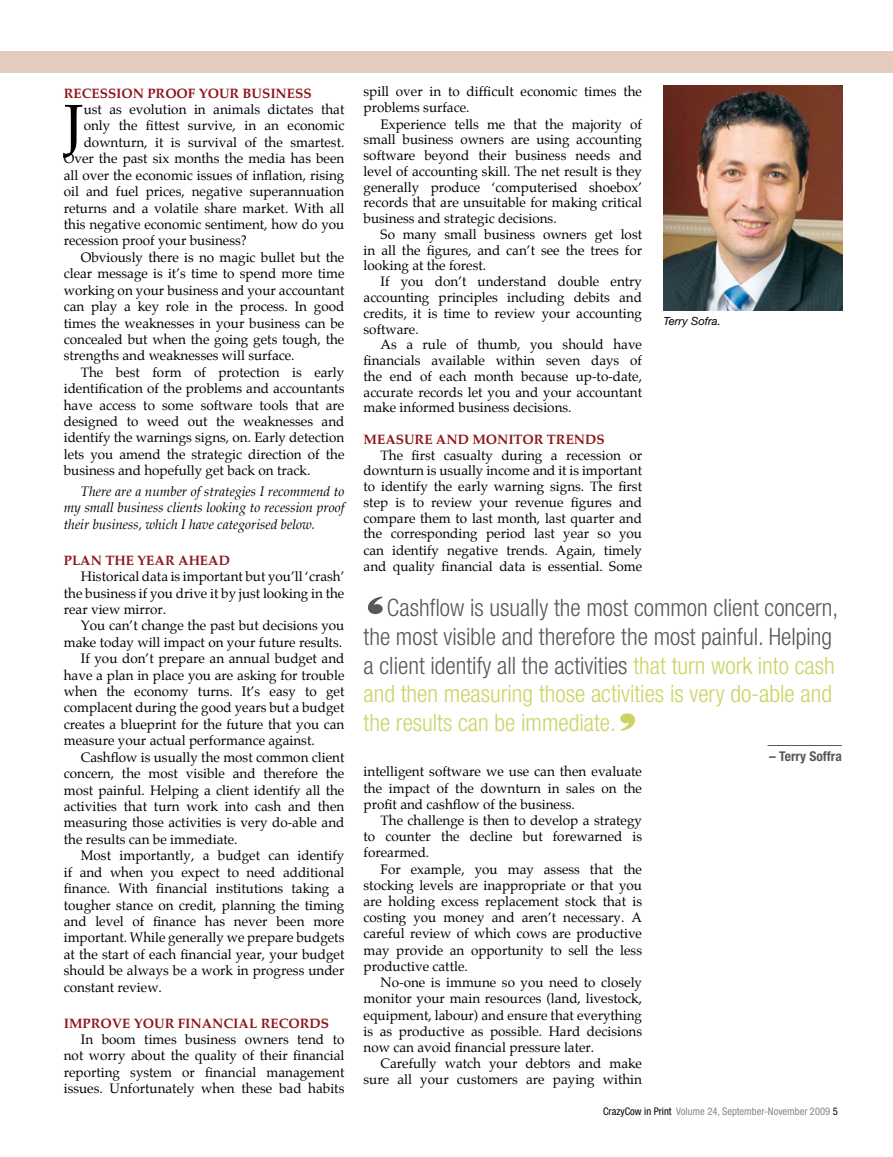
<style>
.page{position:relative;width:893px;height:1157px;background:#fff}
.page>*{position:absolute;margin:0;border:0;box-sizing:border-box;transform-origin:0 0}
.t1{font:60px "Palatino";color:#000}
.t2{font:54px "Latin Wide";color:#58585a}
.t3{font:54px "Latin Wide";color:#cbd463}
.t4{font:300 condensed 24px/28.8px "Helvetica Neue";color:#58585a}
.t5{font:13.5px/15.8px "Palatino";color:#000;text-align:justify}
.t6{font:italic 13.5px/16.4px "Palatino";color:#000;text-align:justify}
.t7{font:700 13.5px "Palatino";color:#8d161b}
.t8{font:700 condensed 13.5px "Helvetica Neue";color:#58585a}
.t9{font:italic 11.25px "Helvetica Neue";color:#000}
.t10{font:condensed 10.5px "Helvetica Neue";color:#87888a}
.s1{color:#cbd463}
.s2{color:#000}
</style>
<div class="page">
<div style="left:0;top:51px;width:893px;height:21px;background:#e5ccc0"></div>
<img style="left:663px;top:85px;width:179px;height:225px">
<hr style="left:767px;top:745px;width:75px;height:1px;background:#58585a">
<p class="t7" style="left:64px;top:85px;width:249px">RECESSION PROOF YOUR BUSINESS</p>
<h1 class="t1" style="left:64px;top:91px;width:21px">J</h1>
<p class="t5" style="left:84px;top:102px;width:262px">ust as evolution in animals dictates that</p>
<p class="t5" style="left:84px;top:118px;width:262px">only the fittest survive, in an economic</p>
<p class="t5" style="left:84px;top:135px;width:262px">downturn, it is survival of the smartest.</p>
<p class="t5" style="left:64px;top:151px;width:282px">Over the past six months the media has been</p>
<p class="t5" style="left:64px;top:167px;width:282px">all over the economic issues of inflation, rising</p>
<p class="t5" style="left:64px;top:184px;width:282px">oil and fuel prices, negative superannuation</p>
<p class="t5" style="left:64px;top:200px;width:282px">returns and a volatile share market. With all</p>
<p class="t5" style="left:64px;top:217px;width:282px">this negative economic sentiment, how do you</p>
<p class="t5" style="left:64px;top:233px;width:185px">recession proof your business?</p>
<p class="t5" style="left:81px;top:250px;width:265px">Obviously there is no magic bullet but the</p>
<p class="t5" style="left:64px;top:266px;width:282px">clear message is it’s time to spend more time</p>
<p class="t5" style="left:64px;top:282px;width:282px">working on your business and your accountant</p>
<p class="t5" style="left:64px;top:299px;width:282px">can play a key role in the process. In good</p>
<p class="t5" style="left:64px;top:315px;width:282px">times the weaknesses in your business can be</p>
<p class="t5" style="left:64px;top:332px;width:282px">concealed but when the going gets tough, the</p>
<p class="t5" style="left:64px;top:348px;width:232px">strengths and weaknesses will surface.</p>
<p class="t5" style="left:81px;top:364px;width:265px">The best form of protection is early</p>
<p class="t5" style="left:64px;top:381px;width:282px">identification of the problems and accountants</p>
<p class="t5" style="left:64px;top:397px;width:282px">have access to some software tools that are</p>
<p class="t5" style="left:64px;top:414px;width:282px">designed to weed out the weaknesses and</p>
<p class="t5" style="left:64px;top:430px;width:282px">identify the warnings signs, on. Early detection</p>
<p class="t5" style="left:64px;top:447px;width:282px">lets you amend the strategic direction of the</p>
<p class="t5" style="left:64px;top:463px;width:248px">business and hopefully get back on track.</p>
<p class="t6" style="left:64px;top:483px;width:282px;text-indent:17px">There are a number of strategies I recommend to my small business clients looking to recession proof their business, which I have categorised below.</p>
<p class="t7" style="left:64px;top:552px;width:168px">PLAN THE YEAR AHEAD</p>
<p class="t5" style="left:64px;top:568px;width:282px;line-height:16.4px;text-indent:17px">Historical data is important but you’ll ‘crash’ the business if you drive it by just looking in the rear view mirror.</p>
<p class="t5" style="left:81px;top:618px;width:265px">You can’t change the past but decisions you</p>
<p class="t5" style="left:64px;top:634px;width:280px">make today will impact on your future results.</p>
<p class="t5" style="left:81px;top:651px;width:265px">If you don’t prepare an annual budget and</p>
<p class="t5" style="left:64px;top:667px;width:282px">have a plan in place you are asking for trouble</p>
<p class="t5" style="left:64px;top:684px;width:282px">when the economy turns. It’s easy to get</p>
<p class="t5" style="left:64px;top:700px;width:282px">complacent during the good years but a budget</p>
<p class="t5" style="left:64px;top:716px;width:282px">creates a blueprint for the future that you can</p>
<p class="t5" style="left:64px;top:733px;width:253px">measure your actual performance against.</p>
<p class="t5" style="left:81px;top:749px;width:265px">Cashflow is usually the most common client</p>
<p class="t5" style="left:64px;top:766px;width:282px">concern, the most visible and therefore the</p>
<p class="t5" style="left:64px;top:782px;width:282px">most painful. Helping a client identify all the</p>
<p class="t5" style="left:64px;top:798px;width:282px">activities that turn work into cash and then</p>
<p class="t5" style="left:64px;top:815px;width:282px">measuring those activities is very do-able and</p>
<p class="t5" style="left:64px;top:831px;width:175px">the results can be immediate.</p>
<p class="t5" style="left:81px;top:848px;width:265px">Most importantly, a budget can identify</p>
<p class="t5" style="left:64px;top:864px;width:282px">if and when you expect to need additional</p>
<p class="t5" style="left:64px;top:881px;width:282px">finance. With financial institutions taking a</p>
<p class="t5" style="left:64px;top:897px;width:282px">tougher stance on credit, planning the timing</p>
<p class="t5" style="left:64px;top:913px;width:282px">and level of finance has never been more</p>
<p class="t5" style="left:64px;top:930px;width:282px">important. While generally we prepare budgets</p>
<p class="t5" style="left:64px;top:946px;width:282px">at the start of each financial year, your budget</p>
<p class="t5" style="left:64px;top:963px;width:282px">should be always be a work in progress under</p>
<p class="t5" style="left:64px;top:979px;width:100px">constant review.</p>
<p class="t7" style="left:64px;top:1015px;width:267px">IMPROVE YOUR FINANCIAL RECORDS</p>
<p class="t5" style="left:64px;top:1031px;width:282px;line-height:16.4px;text-indent:17px">In boom times business owners tend to not worry about the quality of their financial reporting system or financial management issues. Unfortunately when these bad habits</p>
<p class="t5" style="left:364px;top:84px;width:280px;line-height:16.2px">spill over in to difficult economic times the problems surface.</p>
<p class="t5" style="left:364px;top:116px;width:280px;text-indent:17px">Experience tells me that the majority of small business owners are using accounting software beyond their business needs and level of accounting skill. The net result is they generally produce ‘computerised shoebox’ records that are unsuitable for making critical business and strategic decisions.</p>
<p class="t5" style="left:364px;top:227px;width:280px;text-indent:17px">So many small business owners get lost in all the figures, and can’t see the trees for looking at the forest.</p>
<p class="t5" style="left:364px;top:274px;width:280px;text-indent:17px">If you don’t understand double entry accounting principles including debits and credits, it is time to review your accounting software.</p>
<p class="t5" style="left:364px;top:337px;width:280px;text-indent:17px">As a rule of thumb, you should have financials available within seven days of the end of each month because up-to-date, accurate records let you and your accountant make informed business decisions.</p>
<p class="t7" style="left:364px;top:431px;width:243px">MEASURE AND MONITOR TRENDS</p>
<p class="t5" style="left:364px;top:447px;width:280px;text-indent:17px">The first casualty during a recession or downturn is usually income and it is important to identify the early warning signs. The first step is to review your revenue figures and compare them to last month, last quarter and the corresponding period last year so you can identify negative trends. Again, timely and quality financial data is essential. Some</p>
<p class="t9" style="left:663px;top:314px;width:59px">Terry Sofra.</p>
<h2 class="t2" style="left:364px;top:582px;width:25px">‘</h2>
<p class="t4" style="left:364px;top:593px;width:476px;text-indent:23px">Cashflow is usually the most common client concern, the most visible and therefore the most painful. Helping a client identify all the activities <span class="s1">that turn work into cash and then measuring those activities is very do-able and the results can be immediate.</span></p>
<h2 class="t3" style="left:616px;top:698px;width:25px">’</h2>
<p class="t5" style="left:364px;top:764px;width:280px;line-height:16.2px">intelligent software we use can then evaluate the impact of the downturn in sales on the profit and cashflow of the business.</p>
<p class="t5" style="left:364px;top:812px;width:280px;line-height:16.2px;text-indent:17px">The challenge is then to develop a strategy to counter the decline but forewarned is forearmed.</p>
<p class="t5" style="left:364px;top:861px;width:280px;line-height:16.2px;text-indent:17px">For example, you may assess that the stocking levels are inappropriate or that you are holding excess replacement stock that is costing you money and aren’t necessary. A careful review of which cows are productive may provide an opportunity to sell the less productive cattle.</p>
<p class="t5" style="left:364px;top:974px;width:280px;line-height:16.2px;text-indent:17px">No-one is immune so you need to closely monitor your main resources (land, livestock, equipment, labour) and ensure that everything is as productive as possible. Hard decisions now can avoid financial pressure later.</p>
<p class="t5" style="left:364px;top:1055px;width:280px;text-align:right">Carefully watch your debtors and make sure all your customers are paying within</p>
<p class="t8" style="left:769px;top:748px;width:74px">– Terry Soffra</p>
<p class="t10" style="left:603px;top:1105px;width:236px"><span class="s2">CrazyCow in Print</span> Volume 24, September-November 2009 <span class="s2">5</span></p>
</div>
